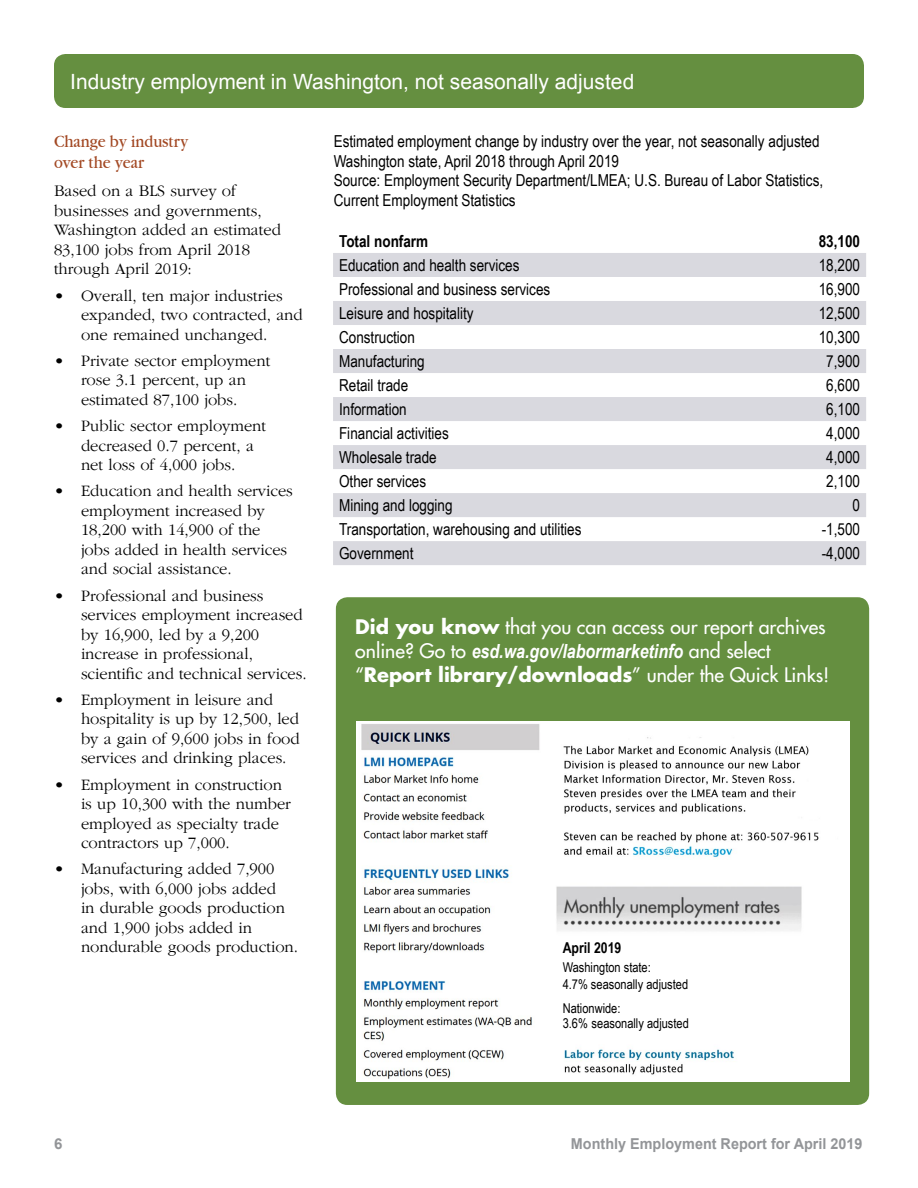
<style>
.page{position:relative;width:918px;height:1188px;background:#fff}
.page>*{position:absolute;margin:0;border:0;box-sizing:border-box;transform-origin:0 0}
.t1{font:21px "Arial";color:#fff}
.Section_Heading{font:19.5px/24px "Futura";color:#fff}
.SubHeading{font:18px/21px "Garamond";color:#a24823;scale:.9 1}
.Body_text{font:300 16.5px/19.5px "Garamond";color:#000}
.Table_body{font:16.5px "Arial Narrow";color:#000}
.Figure_table_heading{font:16.5px/19.5px "Arial Narrow";color:#000}
.Table_body-2{font:700 16.5px "Arial Narrow";color:#000}
.t2{font:700 15px "Arial";color:#939598;scale:.96 1}
.t3{font:700 15px "Arial Narrow";color:#000}
.t4{font:700 15px "Arial";color:#939598}
.t5{font:13.5px "Arial Narrow";color:#000}
.s1{font-weight:700}
.s2{font-family:"Arial Narrow";font-weight:700;font-style:italic}
</style>
<div class="page">
<div style="left:54px;top:54px;width:810px;height:54px;background:#658f40;border-radius:12px"></div>
<svg style="left:333px;top:253px;width:533px;height:312px;fill:#dbdbe0"></svg>
<div style="left:336px;top:597px;width:533px;height:508px;background:#658f40;border-radius:12px"></div>
<img style="left:357px;top:721px;width:492px;height:360px">
<h2 class="t1" style="left:70px;top:68px;width:566px">Industry employment in Washington, not seasonally adjusted</h2>
<p class="SubHeading" style="left:54px;top:130px;width:151px">Change by industry over the year</p>
<p class="Body_text" style="left:54px;top:181px;width:229px">Based on a BLS survey of businesses and governments,<br>Washington added an estimated<br>83,100 jobs from April 2018 through April 2019:</p>
<p class="Body_text" style="left:81px;top:285px;width:223px;text-indent:-27px">• Overall, ten major industries expanded, two contracted, and one remained unchanged.</p>
<p class="Body_text" style="left:54px;top:351px;width:218px;text-align:center">• Private sector employment rose 3.1 percent, up an estimated 87,100 jobs.</p>
<p class="Body_text" style="left:81px;top:416px;width:187px;text-indent:-27px">• Public sector employment decreased 0.7 percent, a net loss of 4,000 jobs.</p>
<p class="Body_text" style="left:81px;top:481px;width:213px;text-indent:-27px">• Education and health services employment increased by<br>18,200 with 14,900 of the jobs added in health services and social assistance.</p>
<p class="Body_text" style="left:81px;top:585px;width:227px;text-indent:-27px">• Professional and business services employment increased by 16,900, led by a 9,200 increase in professional, scientific and technical services.</p>
<p class="Body_text" style="left:81px;top:690px;width:220px;text-indent:-27px">• Employment in leisure and hospitality is up by 12,500, led by a gain of 9,600 jobs in food services and drinking places.</p>
<p class="Body_text" style="left:81px;top:774px;width:211px;text-indent:-27px">• Employment in construction is up 10,300 with the number employed as specialty trade contractors up 7,000.</p>
<p class="Body_text" style="left:81px;top:859px;width:219px;text-indent:-27px">• Manufacturing added 7,900 jobs, with 6,000 jobs added<br>in durable goods production and 1,900 jobs added in nondurable goods production.</p>
<p class="Figure_table_heading" style="left:334px;top:131px;width:487px">Estimated employment change by industry over the year, not seasonally adjusted</p>
<p class="Figure_table_heading" style="left:334px;top:150px;width:287px">Washington state, April 2018 through April 2019</p>
<p class="Figure_table_heading" style="left:334px;top:170px;width:491px">Source: Employment Security Department/LMEA; U.S. Bureau of Labor Statistics,<br>Current Employment Statistics</p>
<p class="Table_body-2" style="left:339px;top:229px;width:91px">Total nonfarm</p>
<p class="Table_body-2" style="left:819px;top:229px;width:43px">83,100</p>
<p class="Table_body" style="left:339px;top:253px;width:182px">Education and health services</p>
<p class="Table_body" style="left:819px;top:253px;width:43px">18,200</p>
<p class="Table_body" style="left:339px;top:277px;width:213px">Professional and business services</p>
<p class="Table_body" style="left:819px;top:277px;width:43px">16,900</p>
<p class="Table_body" style="left:339px;top:301px;width:136px">Leisure and hospitality</p>
<p class="Table_body" style="left:819px;top:301px;width:43px">12,500</p>
<p class="Table_body" style="left:339px;top:325px;width:77px">Construction</p>
<p class="Table_body" style="left:819px;top:325px;width:43px">10,300</p>
<p class="Table_body" style="left:339px;top:349px;width:87px">Manufacturing</p>
<p class="Table_body" style="left:826px;top:349px;width:35px">7,900</p>
<p class="Table_body" style="left:339px;top:373px;width:71px">Retail trade</p>
<p class="Table_body" style="left:826px;top:373px;width:35px">6,600</p>
<p class="Table_body" style="left:339px;top:397px;width:69px">Information</p>
<p class="Table_body" style="left:826px;top:397px;width:35px">6,100</p>
<p class="Table_body" style="left:339px;top:421px;width:111px">Financial activities</p>
<p class="Table_body" style="left:826px;top:421px;width:35px">4,000</p>
<p class="Table_body" style="left:339px;top:445px;width:99px">Wholesale trade</p>
<p class="Table_body" style="left:826px;top:445px;width:35px">4,000</p>
<p class="Table_body" style="left:339px;top:469px;width:89px">Other services</p>
<p class="Table_body" style="left:826px;top:469px;width:35px">2,100</p>
<p class="Table_body" style="left:339px;top:493px;width:115px">Mining and logging</p>
<p class="Table_body" style="left:853px;top:493px;width:9px">0</p>
<p class="Table_body" style="left:339px;top:517px;width:244px">Transportation, warehousing and utilities</p>
<p class="Table_body" style="left:822px;top:517px;width:40px">-1,500</p>
<p class="Table_body" style="left:339px;top:541px;width:76px">Government</p>
<p class="Table_body" style="left:822px;top:541px;width:40px">-4,000</p>
<p class="Section_Heading" style="left:355px;top:614px;width:476px"><span class="s1">Did you know</span> that you can access our report archives online? Go to <span class="s2">esd.wa.gov/labormarketinfo</span> and select “<span class="s1">Report library/downloads</span>” under the Quick Links!</p>
<h2 class="t3" style="left:563px;top:936px;width:60px">April 2019</h2>
<h2 class="t5" style="left:563px;top:958px;width:90px">Washington state:</h2>
<h2 class="t5" style="left:563px;top:974px;width:127px">4.7% seasonally adjusted</h2>
<h2 class="t5" style="left:563px;top:998px;width:59px">Nationwide:</h2>
<h2 class="t5" style="left:563px;top:1013px;width:128px">3.6% seasonally adjusted</h2>
<p class="t4" style="left:54px;top:1134px;width:10px">6</p>
<p class="t2" style="left:571px;top:1134px;width:305px">Monthly Employment Report for April 2019</p>
</div>
